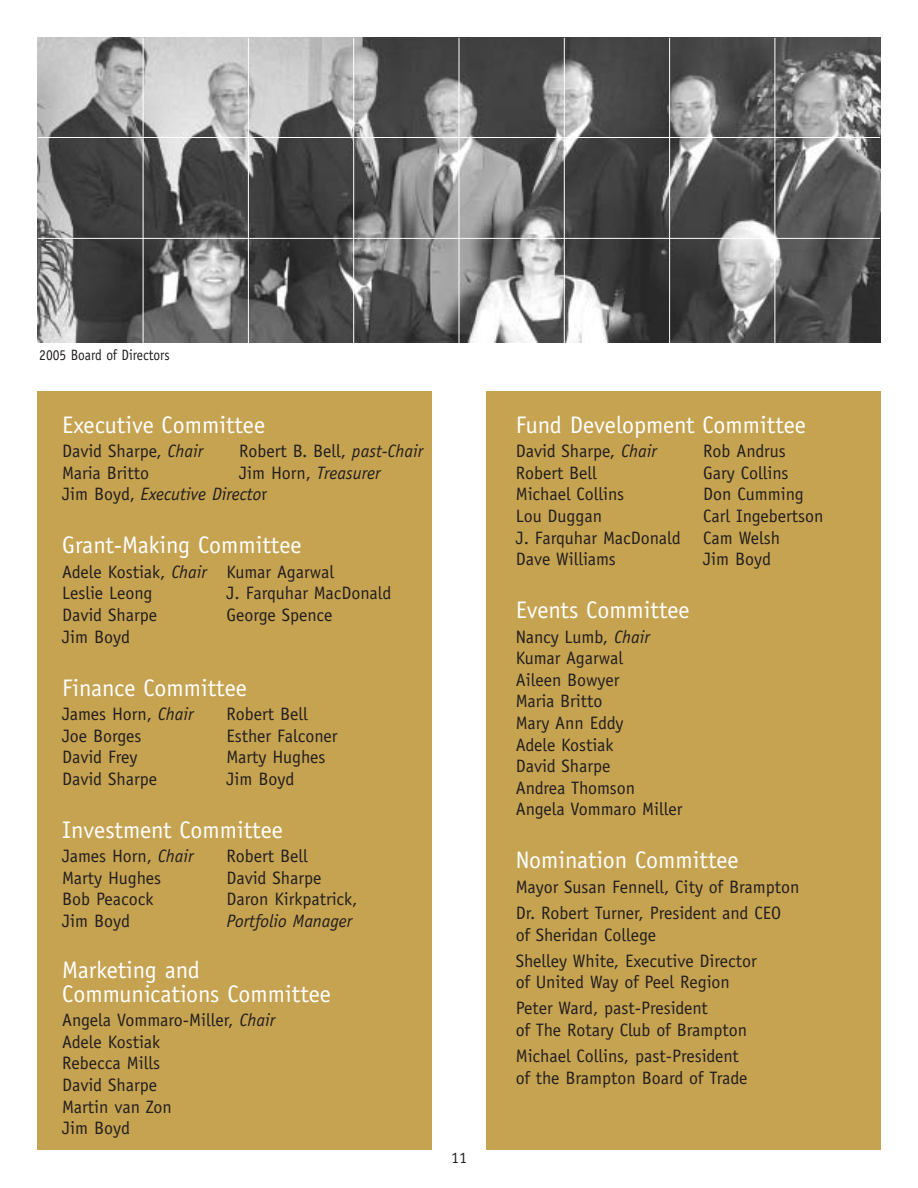
<style>
.page{position:relative;width:918px;height:1188px;background:#fff}
.page>*{position:absolute;margin:0;border:0;box-sizing:border-box;transform-origin:0 0}
.t1{font:24px/24px "Officina Sans";color:#fff}
.t2{font:18px/21.6px "Officina Sans";color:#231f1f}
.t3{font:italic 18px/21.6px "Officina Sans";color:#231f1f}
.t4{font:15.75px "Officina Sans";color:#231f1f}
.t5{font:15px "Officina Sans";color:#231f1f;scale:.9 1}
.s1{font-style:italic}
.s2{font-style:normal}
</style>
<div class="page">
<div style="left:38px;top:392px;width:394px;height:758px;background:#c6a351"></div>
<div style="left:486px;top:392px;width:394px;height:758px;background:#c6a351"></div>
<img style="left:38px;top:38px;width:842px;height:305px">
<hr style="left:38px;top:137px;width:842px;height:1px;background:#fff">
<hr style="left:38px;top:238px;width:842px;height:1px;background:#fff">
<hr style="left:143px;top:38px;width:1px;height:312px;background:#fff">
<hr style="left:248px;top:38px;width:1px;height:312px;background:#fff">
<hr style="left:353px;top:38px;width:1px;height:312px;background:#fff">
<hr style="left:459px;top:38px;width:1px;height:312px;background:#fff">
<hr style="left:564px;top:38px;width:1px;height:312px;background:#fff">
<hr style="left:669px;top:38px;width:1px;height:312px;background:#fff">
<hr style="left:775px;top:38px;width:1px;height:312px;background:#fff">
<p class="t5" style="left:39px;top:349px;width:146px">2005 Board of Directors</p>
<h1 class="t1" style="left:62px;top:415px;width:204px">Executive Committee</h1>
<p class="t2" style="left:62px;top:442px;width:143px">David Sharpe, <span class="s1">Chair</span></p>
<p class="t2" style="left:239px;top:442px;width:185px">Robert B. Bell, <span class="s1">past-Chair</span></p>
<p class="t2" style="left:62px;top:463px;width:88px">Maria Britto</p>
<p class="t3" style="left:62px;top:463px;width:320px;text-indent:177px"><span class="s2">Jim Horn,</span> Treasurer<br><span class="s2">Jim Boyd,</span> Executive Directo<span class="s2">r</span></p>
<h1 class="t1" style="left:62px;top:535px;width:241px">Grant-Making Committee</h1>
<p class="t2" style="left:62px;top:562px;width:273px">Adele Kostiak, <span class="s1">Chair</span> Kumar Agarwal<br>Leslie Leong</p>
<p class="t2" style="left:227px;top:584px;width:167px">J. Farquhar MacDonald</p>
<p class="t2" style="left:62px;top:606px;width:96px">David Sharpe</p>
<p class="t2" style="left:227px;top:606px;width:107px">George Spence</p>
<p class="t2" style="left:62px;top:627px;width:69px">Jim Boyd</p>
<h1 class="t1" style="left:62px;top:677px;width:186px">Finance Committee</h1>
<p class="t2" style="left:62px;top:705px;width:133px">James Horn, <span class="s1">Chair</span></p>
<p class="t2" style="left:226px;top:705px;width:83px">Robert Bell</p>
<p class="t2" style="left:62px;top:726px;width:81px">Joe Borges</p>
<p class="t2" style="left:226px;top:726px;width:112px">Esther Falconer</p>
<p class="t2" style="left:62px;top:748px;width:77px">David Frey</p>
<p class="t2" style="left:226px;top:748px;width:100px">Marty Hughes</p>
<p class="t2" style="left:62px;top:769px;width:96px">David Sharpe</p>
<p class="t2" style="left:227px;top:769px;width:69px">Jim Boyd</p>
<h1 class="t1" style="left:62px;top:820px;width:222px">Investment Committee</h1>
<p class="t2" style="left:62px;top:847px;width:133px">James Horn, <span class="s1">Chair</span></p>
<p class="t2" style="left:226px;top:847px;width:83px">Robert Bell</p>
<p class="t2" style="left:62px;top:868px;width:100px">Marty Hughes</p>
<p class="t2" style="left:227px;top:868px;width:96px">David Sharpe</p>
<p class="t2" style="left:62px;top:890px;width:93px">Bob Peacock</p>
<p class="t2" style="left:227px;top:890px;width:132px">Daron Kirkpatrick,</p>
<p class="t2" style="left:62px;top:912px;width:69px">Jim Boyd</p>
<p class="t3" style="left:226px;top:912px;width:127px">Portfolio Manager</p>
<h1 class="t1" style="left:62px;top:960px;width:270px">Marketing and<br>Communications Committee</h1>
<p class="t2" style="left:62px;top:1011px;width:214px">Angela Vommaro-Miller, <span class="s1">Chair<br></span>Adele Kostiak<br>Rebecca Mills<br>David Sharpe<br>Martin van Zon<br>Jim Boyd</p>
<p class="t4" style="left:451px;top:1152px;width:17px">11</p>
<h1 class="t1" style="left:516px;top:415px;width:292px">Fund Development Committee</h1>
<p class="t2" style="left:516px;top:442px;width:143px">David Sharpe, <span class="s1">Chair</span></p>
<p class="t2" style="left:703px;top:442px;width:84px">Rob Andrus</p>
<p class="t2" style="left:516px;top:463px;width:83px">Robert Bell</p>
<p class="t2" style="left:703px;top:463px;width:87px">Gary Collins</p>
<p class="t2" style="left:516px;top:485px;width:110px">Michael Collins</p>
<p class="t2" style="left:703px;top:485px;width:102px">Don Cumming</p>
<p class="t2" style="left:516px;top:507px;width:88px">Lou Duggan</p>
<p class="t2" style="left:516px;top:507px;width:309px;text-indent:187px">Carl Ingebertson<br>J. Farquhar MacDonald Cam Welsh<br>Dave Williams</p>
<p class="t2" style="left:703px;top:550px;width:69px">Jim Boyd</p>
<h1 class="t1" style="left:516px;top:600px;width:176px">Events Committee</h1>
<p class="t2" style="left:516px;top:627px;width:168px">Nancy Lumb, <span class="s1">Chair<br></span>Kumar Agarwal<br>Aileen Bowyer<br>Maria Britto<br>Mary Ann Eddy<br>Adele Kostiak<br>David Sharpe<br>Andrea Thomson<br>Angela Vommaro Miller</p>
<h1 class="t1" style="left:516px;top:850px;width:224px">Nomination Committee</h1>
<p class="t2" style="left:516px;top:875px;width:285px;line-height:26.1px">Mayor Susan Fennell, City of Brampton<br>Dr. Robert Turner, President and CEO</p>
<p class="t2" style="left:516px;top:923px;width:243px;line-height:26.1px">of Sheridan College<br>Shelley White, Executive Director</p>
<p class="t2" style="left:516px;top:971px;width:216px;line-height:26.1px">of United Way of Peel Region<br>Peter Ward, past-President</p>
<p class="t2" style="left:516px;top:1018px;width:233px;line-height:26.1px">of The Rotary Club of Brampton<br>Michael Collins, past-President</p>
<p class="t2" style="left:516px;top:1068px;width:233px">of the Brampton Board of Trade</p>
</div>
